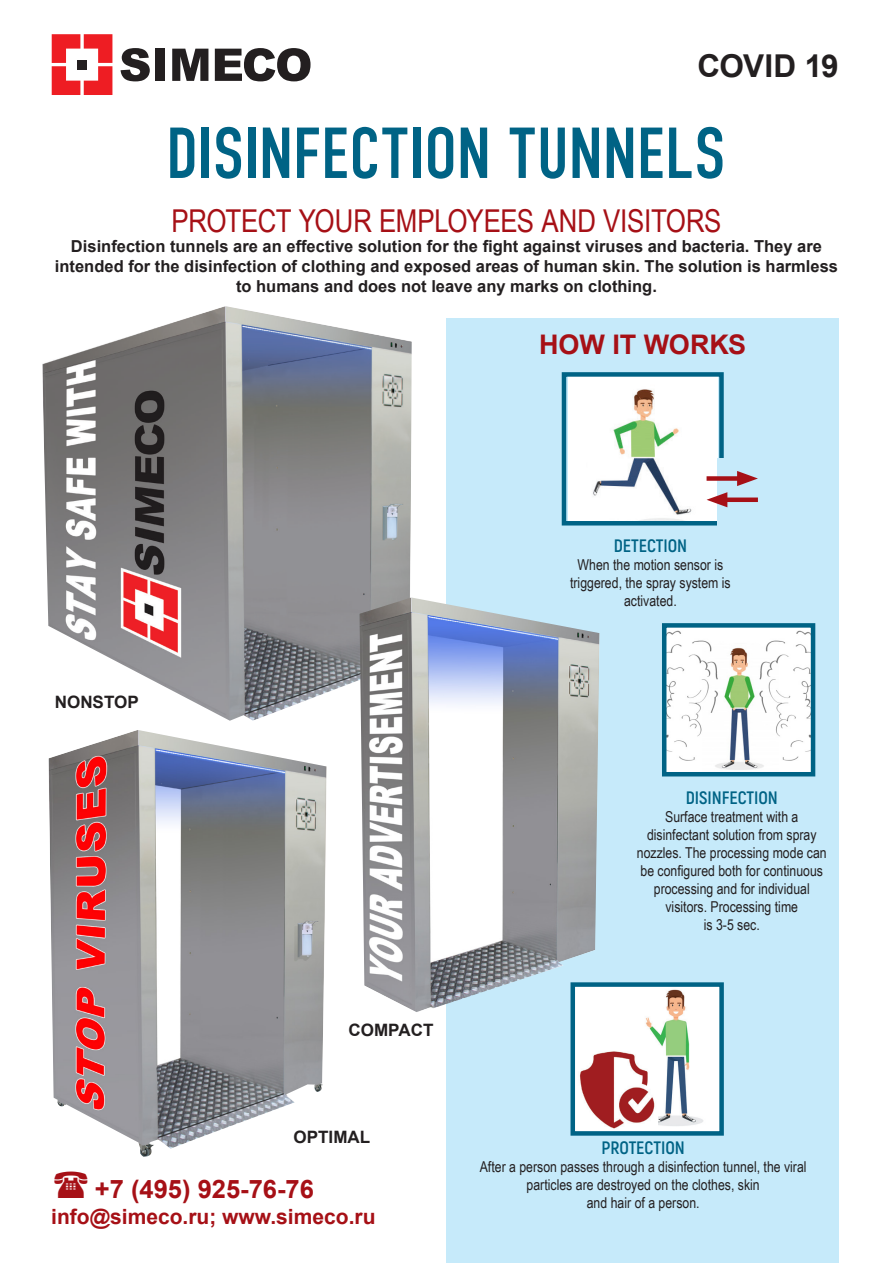
<style>
.page{position:relative;width:893px;height:1263px;background:#fff}
.page>*{position:absolute;margin:0;border:0;box-sizing:border-box;transform-origin:0 0}
.t1{font:72px "DIN Condensed C";letter-spacing:-.01em;color:#006385}
.t2{font:31.5px "Arial Narrow";letter-spacing:-.015em;color:#a61016}
.t3{font:700 31.5px "Arial";letter-spacing:-.015em;color:#231f20}
.t4{font:700 27px "Arial";letter-spacing:-.005em;color:#a61016}
.t5{font:700 25.5px "Arial";color:#a61016}
.t6{font:700 21px "Arial";color:#a61016}
.t7{font:700 18px "Akrobat";color:#006385}
.t8{font:700 17.1px "Arial";color:#231f20}
.t9{font:700 16.5px/19.8px "Arial";color:#231f20;text-align:center}
.t10{font:15px/18px "Arial Narrow";color:#231f20;text-align:center}
</style>
<div class="page">
<div style="left:446px;top:319px;width:393px;height:944px;background:#c6eafa"></div>
<div style="left:155px;top:49px;width:10px;height:32px;background:#231f20"></div>
<svg style="left:120px;top:48px;width:30px;height:34px"></svg>
<svg style="left:172px;top:48px;width:139px;height:34px"></svg>
<svg style="left:51px;top:34px;width:62px;height:61px"></svg>
<svg style="left:52px;top:34px;width:60px;height:61px"></svg>
<div style="left:77px;top:60px;width:10px;height:9px;background:#231f20"></div>
<img style="left:568px;top:377px;width:149px;height:143px">
<div style="left:562px;top:372px;width:162px;height:153px;border:4px solid #006385"></div>
<img style="left:667px;top:630px;width:143px;height:141px">
<div style="left:662px;top:623px;width:153px;height:153px;border:4px solid #006385"></div>
<div style="left:573px;top:984px;width:149px;height:149px;background:#fff"></div>
<img style="left:645px;top:989px;width:58px;height:137px">
<div style="left:570px;top:982px;width:154px;height:154px;border:4px solid #006385"></div>
<div style="left:717px;top:458px;width:13px;height:71px;background:#c6eafa"></div>
<div style="left:719px;top:497px;width:39px;height:5px;background:#a61016"></div>
<svg style="left:707px;top:492px;width:20px;height:15px"></svg>
<div style="left:707px;top:476px;width:38px;height:5px;background:#a61016"></div>
<svg style="left:737px;top:471px;width:21px;height:15px"></svg>
<img style="left:580px;top:1050px;width:77px;height:79px">
<img style="left:42px;top:306px;width:370px;height:415px">
<img style="left:48px;top:730px;width:279px;height:427px">
<img style="left:359px;top:597px;width:240px;height:415px">
<p class="t3" style="left:697px;top:45px;width:143px">COVID 19</p>
<p class="t1" style="left:166px;top:113px;width:561px">DISINFECTION TUNNELS</p>
<p class="t2" style="left:172px;top:198px;width:551px">PROTECT YOUR EMPLOYEES AND VISITORS</p>
<p class="t9" style="left:55px;top:237px;width:785px">Disinfection tunnels are an effective solution for the fight against viruses and bacteria. They are intended for the disinfection of clothing and exposed areas of human skin. The solution is harmless to humans and does not leave any marks on clothing.</p>
<p class="t4" style="left:539px;top:327px;width:209px">HOW IT WORKS</p>
<p class="t8" style="left:55px;top:690px;width:86px">NONSTOP</p>
<p class="t8" style="left:349px;top:1019px;width:86px">COMPACT</p>
<p class="t8" style="left:294px;top:1126px;width:78px">OPTIMAL</p>
<p class="t5" style="left:95px;top:1171px;width:220px">+7 (495) 925-76-76</p>
<p class="t6" style="left:51px;top:1203px;width:326px">info@simeco.ru; www.simeco.ru</p>
<p class="t7" style="left:614px;top:535px;width:75px">DETECTION</p>
<p class="t10" style="left:570px;top:555px;width:162px">When the motion sensor is triggered, the spray system is activated.</p>
<p class="t7" style="left:686px;top:787px;width:94px">DISINFECTION</p>
<p class="t10" style="left:637px;top:807px;width:191px">Surface treatment with a disinfectant solution from spray nozzles. The processing mode can be configured both for continuous processing and for individual visitors. Processing time<br>is 3-5 sec.</p>
<p class="t7" style="left:602px;top:1136px;width:85px">PROTECTION</p>
<p class="t10" style="left:480px;top:1157px;width:328px">After a person passes through a disinfection tunnel, the viral particles are destroyed on the clothes, skin</p>
<p class="t10" style="left:587px;top:1193px;width:114px">and hair of a person.</p>
</div>
